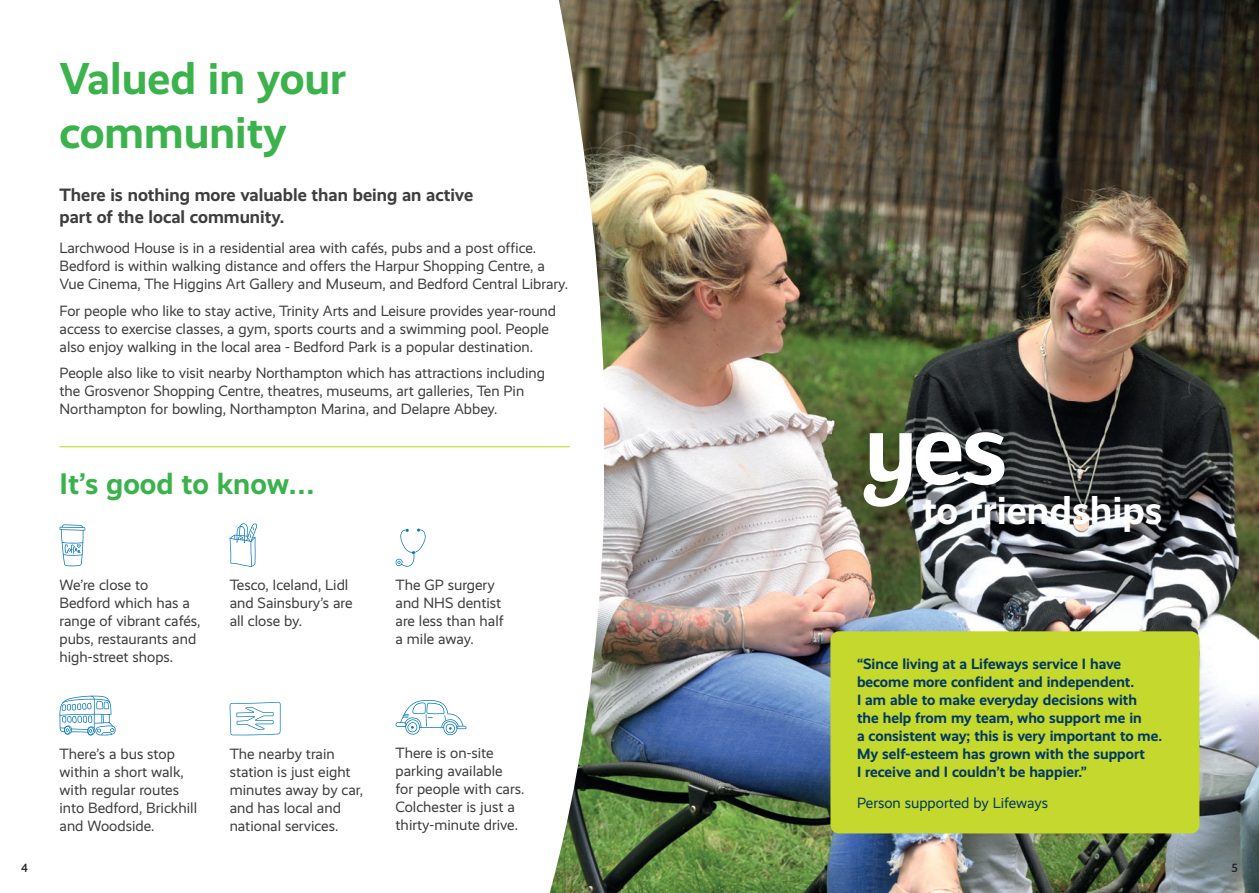
<style>
.page{position:relative;width:1259px;height:893px;background:#fff}
.page>*{position:absolute;margin:0;border:0;box-sizing:border-box;transform-origin:0 0}
.t1{font:700 45px/54px "Realist";color:#3bb24b}
.t2{font:700 39.45px "Realist";color:#fff}
.t3{font:700 30px "Realist";color:#3bb24b}
.t4{font:700 18px/21.6px "Realist";color:#3e3e3f}
.t5{font:15px/18px "Realist";color:#3e3e3f}
.t6{font:700 15px/18px "Realist";color:#003863}
.t7{font:15px "Realist";color:#003863}
.t8{font:500 12px "Realist";color:#231f20}
</style>
<div class="page">
<img style="left:604px;top:0;width:655px;height:893px">
<svg style="left:59px;top:0;width:545px;height:893px"></svg>
<div style="left:830px;top:631px;width:369px;height:202px;background:#c4d82d;border-radius:9px"></div>
<hr style="left:60px;top:446px;width:510px;height:1px;background:#c4d82d">
<img style="left:833px;top:401px;width:359px;height:162px">
<svg style="left:863px;top:432px;width:141px;height:76px"></svg>
<svg style="left:59px;top:524px;width:26px;height:42px"></svg>
<svg style="left:59px;top:695px;width:57px;height:40px"></svg>
<svg style="left:230px;top:702px;width:50px;height:33px"></svg>
<svg style="left:230px;top:523px;width:27px;height:44px"></svg>
<svg style="left:395px;top:700px;width:71px;height:35px"></svg>
<svg style="left:395px;top:528px;width:31px;height:39px"></svg>
<h1 class="t1" style="left:60px;top:52px;width:288px">Valued in your community</h1>
<p class="t4" style="left:60px;top:184px;width:415px">There is nothing more valuable than being an active part of the local community.</p>
<p class="t5" style="left:60px;top:239px;width:510px">Larchwood House is in a residential area with cafés, pubs and a post office.<br>Bedford is within walking distance and offers the Harpur Shopping Centre, a<br>Vue Cinema, The Higgins Art Gallery and Museum, and Bedford Central Library.</p>
<p class="t5" style="left:60px;top:302px;width:498px">For people who like to stay active, Trinity Arts and Leisure provides year-round access to exercise classes, a gym, sports courts and a swimming pool. People also enjoy walking in the local area - Bedford Park is a popular destination.</p>
<p class="t5" style="left:60px;top:364px;width:487px">People also like to visit nearby Northampton which has attractions including the Grosvenor Shopping Centre, theatres, museums, art galleries, Ten Pin<br>Northampton for bowling, Northampton Marina, and Delapre Abbey.</p>
<h3 class="t3" style="left:60px;top:467px;width:257px">It’s good to know…</h3>
<p class="t5" style="left:60px;top:576px;width:142px">We’re close to<br>Bedford which has a range of vibrant cafés, pubs, restaurants and high-street shops.</p>
<p class="t5" style="left:230px;top:576px;width:124px">Tesco, Iceland, Lidl and Sainsbury’s are all close by.</p>
<p class="t5" style="left:60px;top:745px;width:139px">There’s a bus stop within a short walk, with regular routes into Bedford, Brickhill and Woodside.</p>
<p class="t5" style="left:230px;top:745px;width:135px">The nearby train station is just eight minutes away by car, and has local and national services.</p>
<p class="t5" style="left:395px;top:576px;width:110px">The GP surgery and NHS dentist are less than half a mile away.</p>
<p class="t5" style="left:395px;top:744px;width:130px">There is on-site parking available<br>for people with cars.<br>Colchester is just a thirty-minute drive.</p>
<h2 class="t2" style="left:922px;top:488px;width:241px">to friendships</h2>
<p class="t6" style="left:857px;top:655px;width:307px">“Since living at a Lifeways service I have become more confident and independent.<br>I am able to make everyday decisions with the help from my team, who support me in<br>a consistent way; this is very important to me.<br>My self-esteem has grown with the support<br>I receive and I couldn’t be happier.”</p>
<p class="t7" style="left:857px;top:794px;width:193px">Person supported by Lifeways</p>
<p class="t8" style="left:21px;top:861px;width:8px">4</p>
<p class="t8" style="left:1231px;top:861px;width:8px">5</p>
</div>
